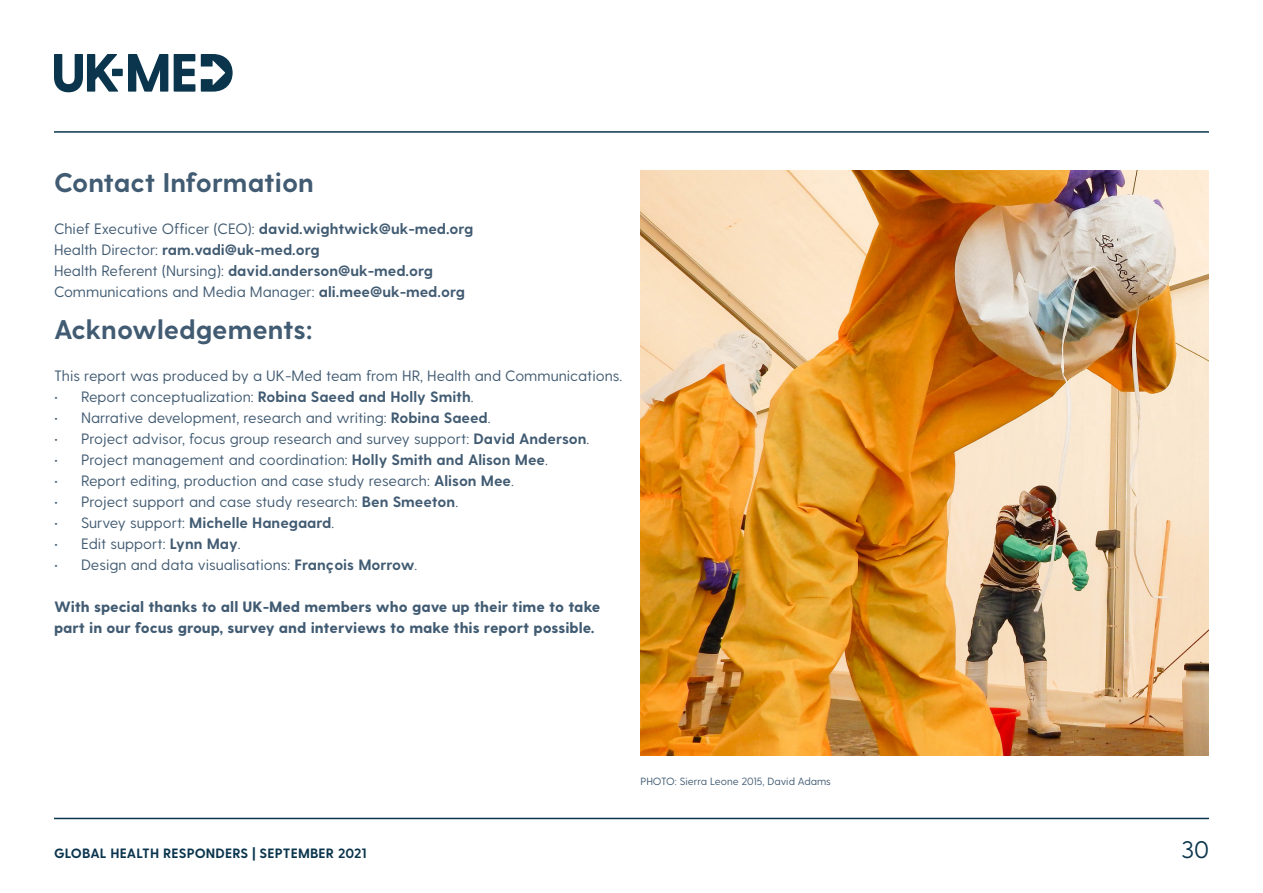
<style>
.page{position:relative;width:1263px;height:893px;background:#fff}
.page>*{position:absolute;margin:0;border:0;box-sizing:border-box;transform-origin:0 0}
.Heading{font:700 27px "Greycliff CF";color:#415b72}
.t1{font:24px "Greycliff CF";color:#0a354d}
.Body_COPY{font:15px "Greycliff CF";color:#415b72}
.Body_COPY-2{font:800 15px/21px "Greycliff CF";color:#415b72}
.Body_COPY-3{font:700 15px "Greycliff CF";color:#415b72}
.t2{font:700 13.5px "Greycliff CF";letter-spacing:.01em;color:#0a354d}
.Photo_credit{font:10.5px "Greycliff CF";color:#415b72}
.s1{font-weight:700}
.s2{font-weight:400}
</style>
<div class="page">
<svg style="left:174px;top:54px;width:21px;height:38px"></svg>
<svg style="left:128px;top:54px;width:40px;height:38px"></svg>
<svg style="left:54px;top:54px;width:64px;height:38px"></svg>
<svg style="left:201px;top:54px;width:32px;height:38px"></svg>
<div style="left:112px;top:69px;width:11px;height:7px;background:#0a354d"></div>
<hr style="left:54px;top:131px;width:1155px;height:2px;background:#0a354d">
<hr style="left:54px;top:818px;width:1155px;height:1px;background:#0a354d">
<img style="left:640px;top:170px;width:569px;height:586px">
<p class="Heading" style="left:54px;top:166px;width:261px">Contact Information</p>
<p class="Body_COPY" style="left:54px;top:220px;width:421px">Chief Executive Officer (CEO): <span class="s1">david.wightwick@uk-med.org</span></p>
<p class="Body_COPY-3" style="left:54px;top:240px;width:267px"><span class="s2">Health Director:</span> ram.vadi@uk-med.org</p>
<p class="Body_COPY-3" style="left:54px;top:261px;width:381px"><span class="s2">Health Referent (Nursing):</span> david.anderson@uk-med.org</p>
<p class="Body_COPY" style="left:54px;top:283px;width:412px">Communications and Media Manager: <span class="s1">ali.mee@uk-med.org</span></p>
<p class="Heading" style="left:54px;top:313px;width:260px">Acknowledgements:</p>
<p class="Body_COPY" style="left:54px;top:367px;width:570px">This report was produced by a UK-Med team from HR, Health and Communications.</p>
<p class="Body_COPY" style="left:54px;top:388px;width:421px">• Report conceptualization: <span class="s1">Robina Saeed and Holly Smith</span>.</p>
<p class="Body_COPY" style="left:54px;top:409px;width:438px">• Narrative development, research and writing: <span class="s1">Robina Saeed</span>.</p>
<p class="Body_COPY" style="left:54px;top:430px;width:537px">• Project advisor, focus group research and survey support: <span class="s1">David Anderson</span>.</p>
<p class="Body_COPY" style="left:54px;top:451px;width:495px">• Project management and coordination: <span class="s1">Holly Smith and Alison Mee</span>.</p>
<p class="Body_COPY" style="left:54px;top:472px;width:461px">• Report editing, production and case study research: <span class="s1">Alison Mee</span>.</p>
<p class="Body_COPY" style="left:54px;top:493px;width:406px">• Project support and case study research: <span class="s1">Ben Smeeton</span>.</p>
<p class="Body_COPY-3" style="left:54px;top:514px;width:282px"><span class="s2">• Survey support:</span> Michelle Hanegaard<span class="s2">.</span></p>
<p class="Body_COPY" style="left:54px;top:535px;width:188px">• Edit support: <span class="s1">Lynn May</span>.</p>
<p class="Body_COPY" style="left:54px;top:556px;width:365px">• Design and data visualisations: <span class="s1">François Morrow</span>.</p>
<p class="Body_COPY-2" style="left:54px;top:597px;width:548px">With special thanks to all UK-Med members who gave up their time to take part in our focus group, survey and interviews to make this report possible.</p>
<p class="Photo_credit" style="left:640px;top:775px;width:192px">PHOTO: Sierra Leone 2015, David Adams</p>
<p class="t2" style="left:54px;top:845px;width:314px">GLOBAL HEALTH RESPONDERS | SEPTEMBER 2021</p>
<p class="t1" style="left:1181px;top:835px;width:29px">30</p>
</div>
